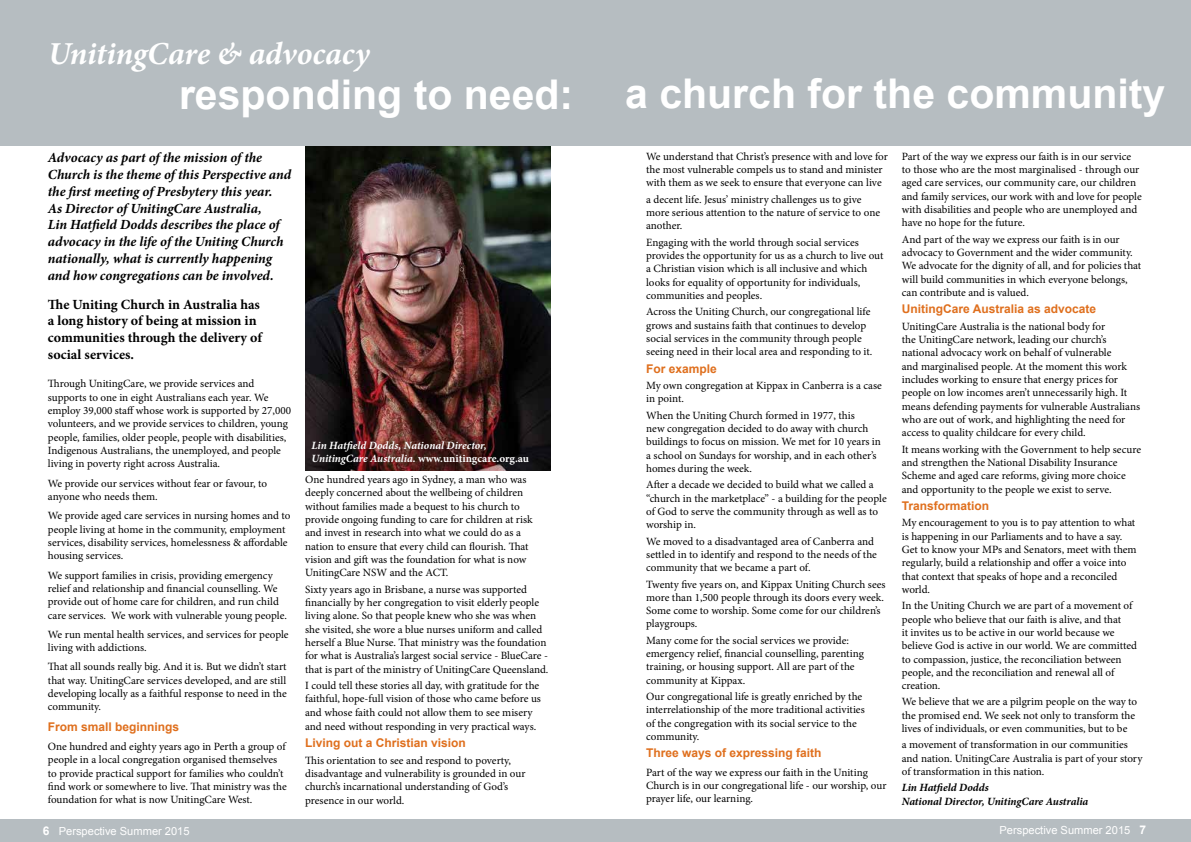
<style>
.page{position:relative;width:1191px;height:842px;background:#b6bdc1}
.page>*{position:absolute;margin:0;border:0;box-sizing:border-box;transform-origin:0 0}
.t1{font:700 41px "Arial";color:#fff}
.t2{font:italic 700 32px "Minion Pro";letter-spacing:-.005em;color:#fff}
.t3{font:italic 700 14px/16.8px "Minion Pro";letter-spacing:-.005em;color:#000}
.t4{font:700 14px/16.8px "Minion Pro";color:#000}
.t5{font:700 12px "Arial";color:#df6f1d}
.t6{font:11.1px/13.3px "Minion Pro";color:#000}
.t7{font:italic 700 11.1px/13.3px "Minion Pro";letter-spacing:-.005em;color:#fff}
.t8{font:italic 700 11.1px/13.3px "Minion Pro";letter-spacing:-.005em;color:#000}
.t9{font:11.1px "Arial";color:#fff}
.s1{font-style:normal}
.s2{font-weight:700;font-size:12px}
</style>
<div class="page">
<div style="left:0;top:147px;width:1191px;height:672px;background:#fff"></div>
<img style="left:305px;top:147px;width:246px;height:323px">
<h2 class="t2" style="left:48px;top:31px;width:323px">UnitingCare &amp; advocacy</h2>
<h1 class="t1" style="left:179px;top:67px;width:396px">responding to need:</h1>
<h1 class="t1" style="left:625px;top:66px;width:541px">a church for the community</h1>
<p class="t6" style="left:646px;top:150px;width:243px">We understand that Christ’s presence with and love for the most vulnerable compels us to stand and minister with them as we seek to ensure that everyone can live</p>
<p class="t6" style="left:646px;top:193px;width:235px">a decent life. Jesus’ ministry challenges us to give more serious attention to the nature of service to one another.</p>
<p class="t6" style="left:646px;top:236px;width:239px">Engaging with the world through social services provides the opportunity for us as a church to live out a Christian vision which is all inclusive and which looks for equality of opportunity for individuals, communities and peoples.</p>
<p class="t6" style="left:646px;top:305px;width:228px">Across the Uniting Church, our congregational life grows and sustains faith that continues to develop social services in the community through people seeing need in their local area and responding to it.</p>
<p class="t5" style="left:646px;top:360px;width:72px">For example</p>
<p class="t6" style="left:646px;top:379px;width:237px">My own congregation at Kippax in Canberra is a case in point.</p>
<p class="t6" style="left:646px;top:408px;width:236px">When the Uniting Church formed in 1977, this<br>new congregation decided to do away with church buildings to focus on mission. We met for 10 years in a school on Sundays for worship, and in each other’s homes during the week.</p>
<p class="t6" style="left:646px;top:478px;width:242px">After a decade we decided to build what we called a “church in the marketplace” - a building for the people of God to serve the community through as well as to worship in.</p>
<p class="t6" style="left:646px;top:534px;width:232px">We moved to a disadvantaged area of Canberra and settled in to identify and respond to the needs of the community that we became a part of.</p>
<p class="t6" style="left:646px;top:577px;width:241px">Twenty five years on, and Kippax Uniting Church sees more than 1,500 people through its doors every week.<br>Some come to worship. Some come for our children’s playgroups.</p>
<p class="t6" style="left:646px;top:634px;width:219px">Many come for the social services we provide: emergency relief, financial counselling, parenting training, or housing support. All are part of the community at Kippax.</p>
<p class="t6" style="left:646px;top:690px;width:220px">Our congregational life is greatly enriched by the interrelationship of the more traditional activities of the congregation with its social service to the community.</p>
<p class="t5" style="left:646px;top:745px;width:177px">Three ways of expressing faith</p>
<p class="t6" style="left:646px;top:766px;width:242px">Part of the way we express our faith in the Uniting<br>Church is in our congregational life - our worship, our prayer life, our learning.</p>
<p class="t6" style="left:902px;top:150px;width:241px">Part of the way we express our faith is in our service to those who are the most marginalised - through our aged care services, our community care, our children and family services, our work with and love for people with disabilities and people who are unemployed and have no hope for the future.</p>
<p class="t6" style="left:902px;top:233px;width:241px">And part of the way we express our faith is in our advocacy to Government and the wider community.<br>We advocate for the dignity of all, and for policies that will build communities in which everyone belongs, can contribute and is valued.</p>
<p class="t5" style="left:902px;top:301px;width:196px">UnitingCare Australia as advocate</p>
<p class="t6" style="left:902px;top:320px;width:240px">UnitingCare Australia is the national body for<br>the UnitingCare network, leading our church’s national advocacy work on behalf of vulnerable<br>and marginalised people. At the moment this work includes working to ensure that energy prices for people on low incomes aren’t unnecessarily high. It means defending payments for vulnerable Australians who are out of work, and highlighting the need for access to quality childcare for every child.</p>
<p class="t6" style="left:902px;top:442px;width:241px">It means working with the Government to help secure and strengthen the National Disability Insurance Scheme and aged care reforms, giving more choice and opportunity to the people we exist to serve.</p>
<p class="t5" style="left:902px;top:498px;width:89px">Transformation</p>
<p class="t6" style="left:902px;top:516px;width:236px">My encouragement to you is to pay attention to what is happening in our Parliaments and to have a say.<br>Get to know your MPs and Senators, meet with them regularly, build a relationship and offer a voice into that context that speaks of hope and a reconciled world.</p>
<p class="t6" style="left:902px;top:599px;width:237px">In the Uniting Church we are part of a movement of people who believe that our faith is alive, and that<br>it invites us to be active in our world because we believe God is active in our world. We are committed to compassion, justice, the reconciliation between people, and the reconciliation and renewal all of creation.</p>
<p class="t6" style="left:902px;top:695px;width:237px">We believe that we are a pilgrim people on the way to the promised end. We seek not only to transform the lives of individuals, or even communities, but to be</p>
<p class="t6" style="left:902px;top:738px;width:242px">a movement of transformation in our communities and nation. UnitingCare Australia is part of your story of transformation in this nation.</p>
<p class="t8" style="left:902px;top:781px;width:188px">Lin Hatfield Dodds<br>National Director, UnitingCare Australia</p>
<p class="t3" style="left:48px;top:149px;width:245px">Advocacy as part of the mission of the Church is the theme of this Perspective and the first meeting of Presbytery this year.<br>As Director of UnitingCare Australia,<br>Lin Hatfield Dodds describes the place of advocacy in the life of the Uniting Church nationally, what is currently happening and how congregations can be involved.</p>
<p class="t4" style="left:48px;top:296px;width:216px">The Uniting Church in Australia has a long history of being at mission in communities through the delivery of social services.</p>
<p class="t6" style="left:48px;top:377px;width:245px">Through UnitingCare, we provide services and supports to one in eight Australians each year. We employ 39,000 staff whose work is supported by 27,000 volunteers, and we provide services to children, young people, families, older people, people with disabilities, Indigenous Australians, the unemployed, and people living in poverty right across Australia.</p>
<p class="t6" style="left:48px;top:476px;width:221px">We provide our services without fear or favour, to anyone who needs them.</p>
<p class="t6" style="left:48px;top:509px;width:244px">We provide aged care services in nursing homes and to people living at home in the community, employment services, disability services, homelessness &amp; affordable housing services.</p>
<p class="t6" style="left:48px;top:568px;width:240px">We support families in crisis, providing emergency relief and relationship and financial counselling. We provide out of home care for children, and run child care services. We work with vulnerable young people.</p>
<p class="t6" style="left:48px;top:628px;width:242px">We run mental health services, and services for people living with addictions.</p>
<p class="t6" style="left:48px;top:660px;width:240px;text-align:justify">That all sounds really big. And it is. But we didn’t start that way. UnitingCare services developed, and are still developing locally as a faithful response to need in the community.</p>
<p class="t5" style="left:48px;top:719px;width:133px">From small beginnings</p>
<p class="t6" style="left:48px;top:740px;width:240px">One hundred and eighty years ago in Perth a group of people in a local congregation organised themselves to provide practical support for families who couldn’t find work or somewhere to live. That ministry was the foundation for what is now UnitingCare West.</p>
<p class="t7" style="left:311px;top:439px;width:219px">Lin Hatfield Dodds, National Director,<br>UnitingCare Australia. <span class="s1">www.unitingcare.org.au</span></p>
<p class="t6" style="left:305px;top:473px;width:229px">One hundred years ago in Sydney, a man who was deeply concerned about the wellbeing of children without families made a bequest to his church to provide ongoing funding to care for children at risk and invest in research into what we could do as a nation to ensure that every child can flourish. That vision and gift was the foundation for what is now UnitingCare NSW and the ACT.</p>
<p class="t6" style="left:305px;top:582px;width:245px">Sixty years ago in Brisbane, a nurse was supported financially by her congregation to visit elderly people living alone. So that people knew who she was when she visited, she wore a blue nurses uniform and called herself a Blue Nurse. That ministry was the foundation for what is Australia’s largest social service - BlueCare - that is part of the ministry of UnitingCare Queensland.</p>
<p class="t6" style="left:305px;top:679px;width:237px">I could tell these stories all day, with gratitude for the faithful, hope-full vision of those who came before us and whose faith could not allow them to see misery</p>
<p class="t6" style="left:305px;top:720px;width:233px">and need without responding in very practical ways.</p>
<p class="t5" style="left:305px;top:735px;width:162px">Living out a Christian vision</p>
<p class="t6" style="left:305px;top:753px;width:222px">This orientation to see and respond to poverty, disadvantage and vulnerability is grounded in our church’s incarnational understanding of God’s presence in our world.</p>
<p class="t9" style="left:43px;top:823px;width:148px"><span class="s2">6</span> Perspective Summer 2015</p>
<p class="t9" style="left:999px;top:823px;width:148px">Perspective Summer 2015 <span class="s2">7</span></p>
</div>
